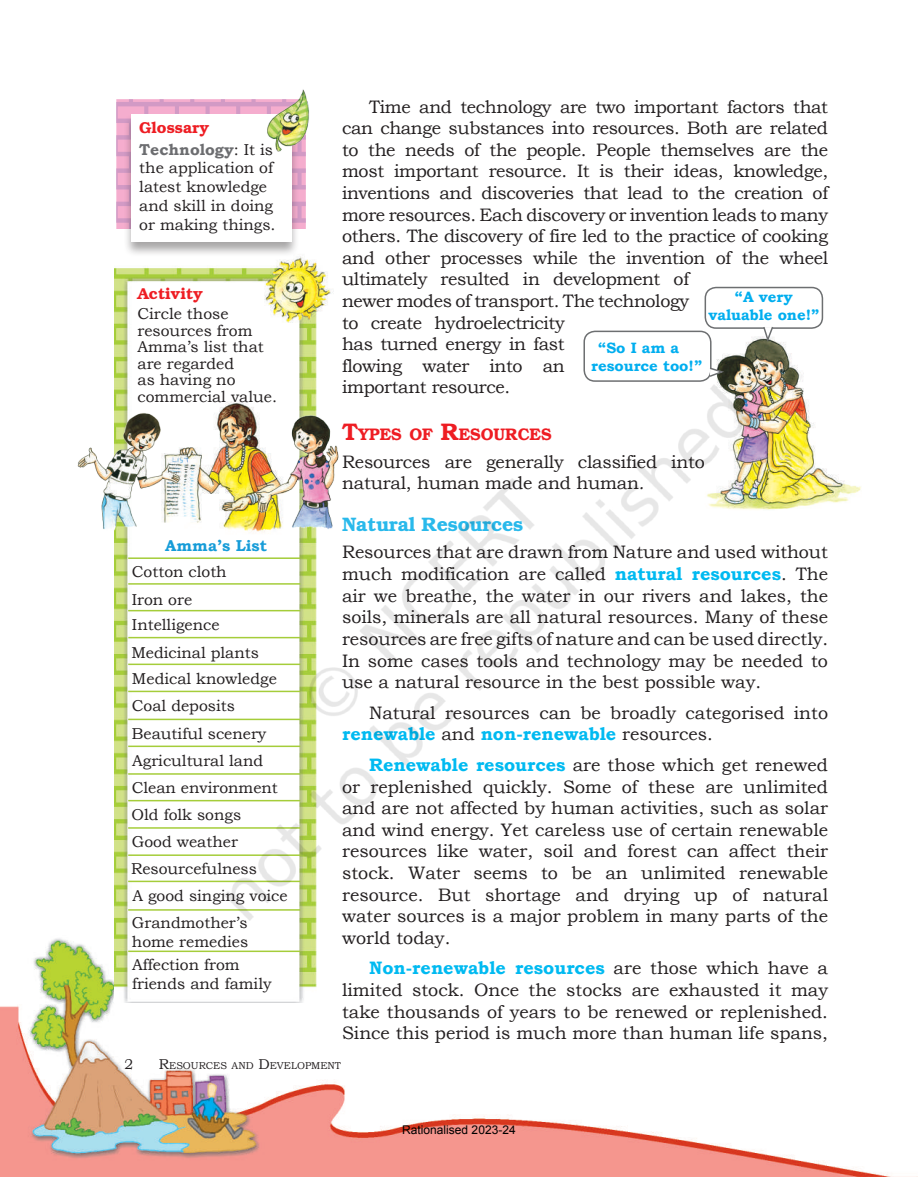
<style>
.page{position:relative;width:918px;height:1177px;background:#fff}
.page>*{position:absolute;margin:0;border:0;box-sizing:border-box;transform-origin:0 0}
.t1{font:600 19.5px "Bookman";letter-spacing:-.01em;color:#29b9eb}
.t2{font:18px/21.6px "Bookman Old Style";letter-spacing:-.02em;color:#231f20;text-align:justify}
.t3{font:18px/21.6px "Bookman Old Style";color:#231f20}
.t4{font:600 16.8px "Bookman";color:#ee1d23;scale:.95 1}
.t5{font:15.75px/27px "Bookman Old Style";color:#231f20}
.t6{font:600 15.75px "Bookman";color:#ee1d23}
.t7{font:700 15.75px "Bookman Old Style";color:#169cd8}
.t8{font:700 15px/18px "Bookman Old Style";color:#00aeef}
.t9{font:14.25px "Bookman Old Style";color:#231f20}
.t10{font:12px "Arial";color:#000}
.t11{font:10.05px "Bookman Old Style";color:#231f20}
.s1{font-weight:700;color:#6c6d70}
.s2{font-size:24px}
.s3{font-style:italic}
.s4{font-weight:700;color:#00baf1}
.s5{font-size:14.25px}
</style>
<div class="page">
<img style="left:0;top:957px;width:918px;height:220px">
<img style="left:43px;top:89px;width:832px;height:1086px">
<img style="left:131px;top:316px;width:635px;height:636px">
<p class="t6" style="left:139px;top:118px;width:71px">Glossary</p>
<p class="t5" style="left:139px;top:140px;width:138px;line-height:18.9px"><span class="s1">Technology</span>: It is the application of latest knowledge and skill in doing or making things.</p>
<p class="t6" style="left:138px;top:285px;width:67px">Activity</p>
<p class="t5" style="left:138px;top:305px;width:141px;line-height:16.5px">Circle those resources from<br>Amma’s list that are regarded<br>as having no commercial value.</p>
<p class="t7" style="left:165px;top:534px;width:103px">Amma’s List</p>
<p class="t5" style="left:132px;top:558px;width:96px">Cotton cloth<br>Iron ore</p>
<p class="t5" style="left:131px;top:610px;width:129px;line-height:28px">Intelligence<br>Medicinal plants</p>
<p class="t5" style="left:132px;top:666px;width:146px;line-height:26.1px">Medical knowledge<br>Coal deposits</p>
<p class="t5" style="left:132px;top:720px;width:136px">Beautiful scenery</p>
<p class="t5" style="left:131px;top:747px;width:158px">Agricultural land<br>Clean environment<br>Old folk songs<br>Good weather<br>Resourcefulness<br>A good singing voice<br>Grandmother’s</p>
<p class="t5" style="left:132px;top:930px;width:118px;line-height:23px">home remedies<br>Affection from</p>
<p class="t5" style="left:132px;top:970px;width:141px">friends and family</p>
<p class="t2" style="left:342px;top:96px;width:488px;text-align:left;text-indent:27px">Time and technology are two important factors that can change substances into resources. Both are related to the needs of the people. People themselves are the most important resource. It is their ideas, knowledge, inventions and discoveries that lead to the creation of more resources. Each discovery or invention leads to many others. The discovery of fire led to the practice of cooking and other processes while the invention of the wheel ultimately resulted in development of<br>newer modes of transport. The technology<br>to create hydroelectricity<br>has turned energy in fast<br>flowing water into an<br>important resource.</p>
<p class="t4" style="left:342px;top:424px;width:222px"><span class="s2">T</span>YPES OF <span class="s2">R</span>ESOURCES</p>
<p class="t2" style="left:342px;top:451px;width:364px">Resources are generally classified into natural, human made and human<span class="s3">.</span></p>
<p class="t1" style="left:342px;top:513px;width:183px">Natural Resources</p>
<p class="t2" style="left:342px;top:541px;width:488px">Resources that are drawn from Nature and used without much modification are called <span class="s4">natural resources</span>. The air we breathe, the water in our rivers and lakes, the soils, minerals are all natural resources. Many of these resources are free gifts of nature and can be used directly.<br>In some cases tools and technology may be needed to use a natural resource in the best possible way.</p>
<p class="t3" style="left:342px;top:702px;width:487px;text-indent:27px">Natural resources can be broadly categorised into <span class="s4">renewable</span> and <span class="s4">non-renewable</span> resources.</p>
<p class="t2" style="left:342px;top:754px;width:488px;text-indent:27px"><span class="s4">Renewable resources</span> are those which get renewed or replenished quickly. Some of these are unlimited and are not affected by human activities, such as solar and wind energy. Yet careless use of certain renewable resources like water, soil and forest can affect their stock. Water seems to be an unlimited renewable resource. But shortage and drying up of natural water sources is a major problem in many parts of the world today.</p>
<p class="t2" style="left:342px;top:957px;width:488px;text-indent:27px"><span class="s4">Non-renewable resources</span> are those which have a limited stock. Once the stocks are exhausted it may take thousands of years to be renewed or replenished.<br>Since this period is much more than human life spans,</p>
<p class="t8" style="left:708px;top:287px;width:112px;text-align:center">“A very valuable one!”</p>
<p class="t8" style="left:591px;top:339px;width:112px;text-indent:7px">“So I am a resource too!”</p>
<p class="t9" style="left:124px;top:1054px;width:10px">2</p>
<p class="t11" style="left:159px;top:1058px;width:184px"><span class="s5">R</span>ESOURCES AND <span class="s5">D</span>EVELOPMENT</p>
<p class="t10" style="left:402px;top:1121px;width:115px">Rationalised 2023-24</p>
</div>
